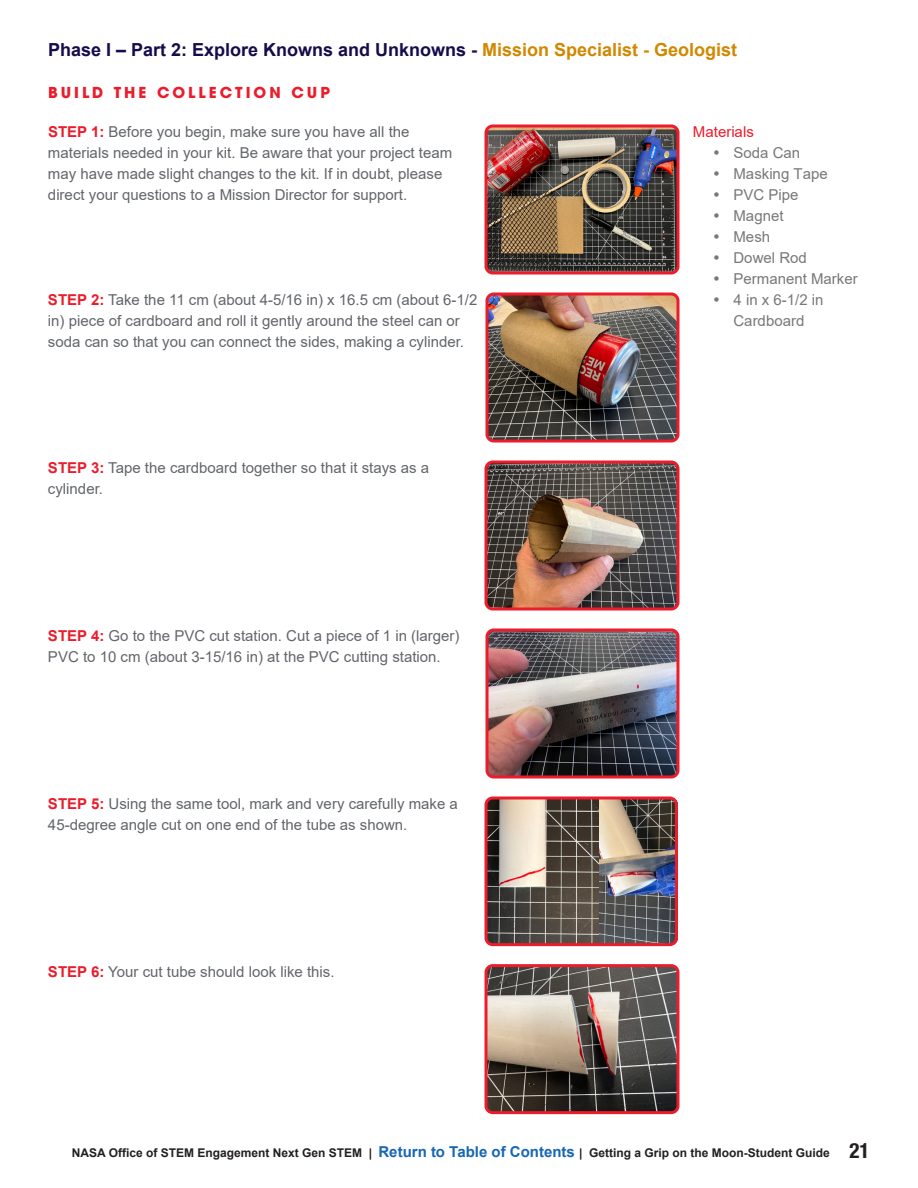
<style>
.page{position:relative;width:918px;height:1188px;background:#fff}
.page>*{position:absolute;margin:0;border:0;box-sizing:border-box;transform-origin:0 0}
.t1{font:700 18px "Arial";color:#160c4b}
.BODY{font:15px/21px "Arial";color:#62656a}
.t2{font:15px/21px "Arial";color:#787877}
.t3{font:700 15px "ITC Avant Garde Pro";letter-spacing:.2em;color:#eb1c2b}
.BODY-2{font:15px "Arial";color:#eb1c2b}
.t4{font:700 12px "Arial";color:#231f20}
.s1{color:#d18800}
.s2{font-weight:700;color:#eb1c2b}
.s3{font-style:inherit}
.s4{font-size:15px;color:#1767b3}
.s5{font-family:"Helvetica Neue LT Std";font-stretch:condensed;font-size:21px}
</style>
<div class="page">
<img style="left:488px;top:128px;width:188px;height:142px">
<div style="left:484px;top:124px;width:196px;height:150px;border:3px solid #eb1c2b;border-radius:7px"></div>
<img style="left:487px;top:296px;width:191px;height:145px">
<div style="left:486px;top:292px;width:193px;height:150px;border:3px solid #eb1c2b;border-radius:7px"></div>
<img style="left:488px;top:464px;width:188px;height:142px">
<div style="left:484px;top:460px;width:196px;height:150px;border:3px solid #eb1c2b;border-radius:7px"></div>
<img style="left:487px;top:632px;width:191px;height:145px">
<div style="left:486px;top:628px;width:193px;height:150px;border:3px solid #eb1c2b;border-radius:7px"></div>
<img style="left:599px;top:800px;width:75px;height:142px">
<img style="left:488px;top:800px;width:111px;height:142px">
<div style="left:484px;top:796px;width:194px;height:150px;border:3px solid #eb1c2b;border-radius:7px"></div>
<img style="left:488px;top:968px;width:188px;height:142px">
<div style="left:484px;top:964px;width:196px;height:150px;border:3px solid #eb1c2b;border-radius:7px"></div>
<h2 class="t1" style="left:48px;top:37px;width:691px">Phase I – Part 2: Explore Knowns and Unknowns - <span class="s1">Mission Specialist - Geologist</span></h2>
<h3 class="t3" style="left:48px;top:82px;width:283px">BUILD THE COLLECTION CUP</h3>
<p class="BODY" style="left:48px;top:121px;width:406px"><span class="s2">STEP 1:</span> Before you begin, make sure you have all the materials needed in your kit. Be aware that your project team may have made slight changes to the kit. If in doubt, please direct your questions to a Mission Director for support.</p>
<p class="BODY-2" style="left:693px;top:121px;width:62px">Materials</p>
<p class="t2" style="left:734px;top:142px;width:126px"><span class="s3">Soda Can<br></span>Masking <span class="s3">T</span>ape<br>PVC Pipe<br><span class="s3">Magnet<br></span>Mesh<br>Dowel <span class="s3">R</span>od<br>Permanent <span class="s3">M</span>arker<br>4 in x 6-1/2 in<br><span class="s3">Cardboard</span></p>
<p class="BODY" style="left:48px;top:289px;width:431px"><span class="s2">STEP 2:</span> Take the 11 cm (about 4-5/16 in) x 16.5 cm (about 6-1/2 in) piece of cardboard and roll it gently around the steel can or soda can so that you can connect the sides, making a cylinder.</p>
<p class="BODY" style="left:48px;top:457px;width:383px"><span class="s2">STEP 3:</span> Tape the cardboard together so that it stays as a cylinder.</p>
<p class="BODY" style="left:48px;top:625px;width:413px"><span class="s2">STEP 4:</span> Go to the PVC cut station. Cut a piece of 1 in (larger)<br>PVC to 10 cm (about 3-15/16 in) at the PVC cutting station.</p>
<p class="BODY" style="left:48px;top:793px;width:411px"><span class="s2">STEP 5:</span> Using the same tool, mark and very carefully make a<br>45-degree angle cut on one end of the tube as shown.</p>
<p class="BODY" style="left:48px;top:961px;width:288px"><span class="s2">STEP 6:</span> Your cut tube should look like this.</p>
<p class="t4" style="left:72px;top:1145px;width:799px">NASA Office of STEM Engagement Next Gen STEM | <span class="s4">Return to Table of Contents</span> | Getting a Grip on the Moon-Student Guide <span class="s5">21</span></p>
</div>
